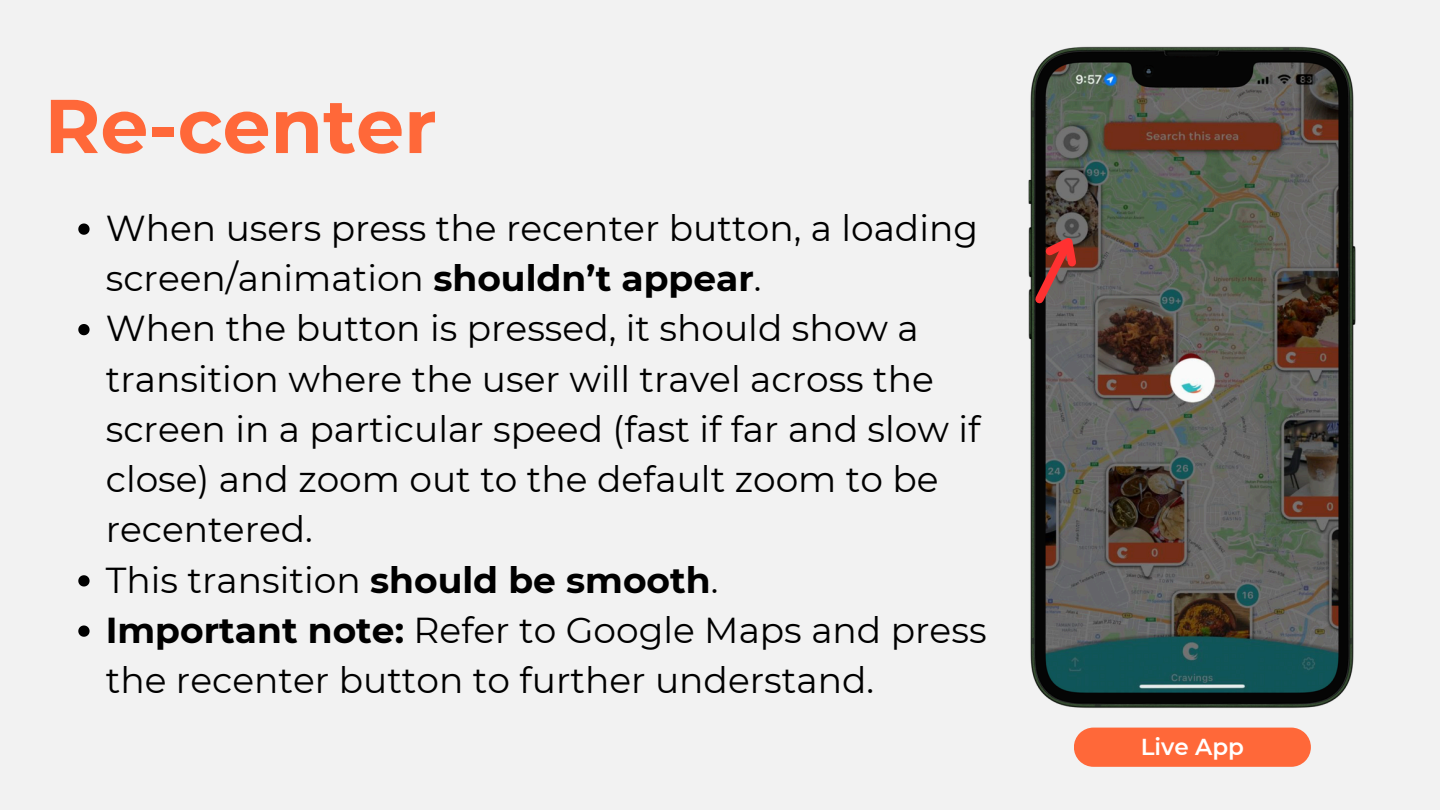
<style>
.page{position:relative;width:1440px;height:810px;background:#f2f2f2}
.page>*{position:absolute;margin:0;border:0;box-sizing:border-box;transform-origin:0 0}
.t1{font:700 76px "Montserrat";color:#ff6839}
.t2{font:36px/50.2px "Montserrat";color:#000}
.t3{font:600 23px "Montserrat";color:#fff}
.s1{font-weight:700}
</style>
<div class="page">
<div style="left:1074px;top:728px;width:237px;height:39px;background:#ff6839"></div>
<img style="left:1028px;top:46px;width:328px;height:662px">
<svg style="left:1028px;top:219px;width:68px;height:91px;background:#684540"></svg>
<svg style="left:78px;top:224px;width:12px;height:11px"></svg>
<svg style="left:78px;top:324px;width:12px;height:11px"></svg>
<svg style="left:78px;top:575px;width:12px;height:11px"></svg>
<svg style="left:78px;top:626px;width:12px;height:11px"></svg>
<p class="t1" style="left:45px;top:79px;width:394px">Re-center</p>
<p class="t2" style="left:106px;top:203px;width:874px">When users press the recenter button, a loading screen/animation <span class="s1">shouldn’t appear</span>.</p>
<p class="t2" style="left:106px;top:303px;width:876px">When the button is pressed, it should show a transition where the user will travel across the screen in a particular speed (fast if far and slow if close) and zoom out to the default zoom to be recentered.</p>
<p class="t2" style="left:106px;top:554px;width:614px">This transition <span class="s1">should be smooth</span>.</p>
<p class="t2" style="left:106px;top:605px;width:882px"><span class="s1">Important note:</span> Refer to Google Maps and press the recenter button to further understand.</p>
<h1 class="t3" style="left:1141px;top:733px;width:105px">Live App</h1>
</div>
